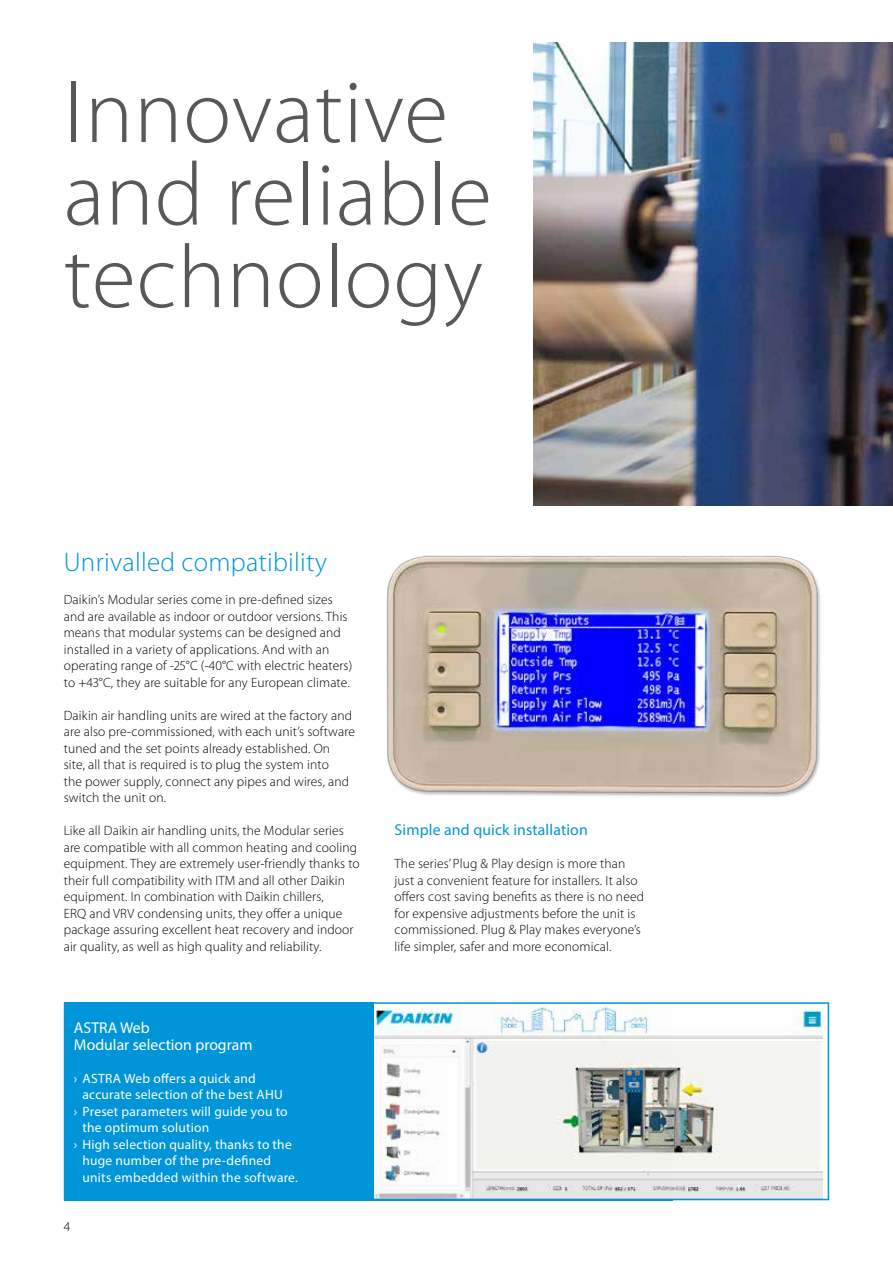
<style>
.page{position:relative;width:893px;height:1263px;background:#fff}
.page>*{position:absolute;margin:0;border:0;box-sizing:border-box;transform-origin:0 0}
.t1{font:300 90px/82.5px "Myriad Pro";letter-spacing:.01em;color:#58585a}
.t2{font:300 27px "Myriad Pro";letter-spacing:.01em;color:#0095d8}
.t3{font:15.75px/16.5px "Myriad Pro";color:#fff}
.t4{font:15.75px "Myriad Pro";letter-spacing:.01em;color:#0095d8}
.t5{font:300 13.5px/16.5px "Myriad Pro";letter-spacing:.01em;color:#000}
.t6{font:13.5px "Myriad Pro";letter-spacing:.015em;color:#fff}
</style>
<div class="page">
<img style="left:533px;top:43px;width:360px;height:462px">
<div style="left:64px;top:1002px;width:609px;height:198px;background:#0095d8"></div>
<img style="left:386px;top:555px;width:435px;height:242px">
<img style="left:374px;top:1005px;width:449px;height:192px">
<div style="left:64px;top:1002px;width:765px;height:198px;border:2px solid #0095d8"></div>
<h1 class="t1" style="left:64px;top:72px;width:430px">Innovative and reliable technology</h1>
<h2 class="t2" style="left:64px;top:547px;width:265px">Unrivalled compatibility</h2>
<p class="t5" style="left:64px;top:592px;width:290px">Daikin’s Modular series come in pre-defined sizes and are available as indoor or outdoor versions. This means that modular systems can be designed and installed in a variety of applications. And with an operating range of -25°C (-40°C with electric heaters) to +43°C, they are suitable for any European climate.</p>
<p class="t5" style="left:64px;top:707px;width:293px">Daikin air handling units are wired at the factory and are also pre-commissioned, with each unit’s software tuned and the set points already established. On<br>site, all that is required is to plug the system into<br>the power supply, connect any pipes and wires, and switch the unit on.</p>
<p class="t5" style="left:64px;top:822px;width:297px">Like all Daikin air handling units, the Modular series are compatible with all common heating and cooling equipment. They are extremely user-friendly thanks to their full compatibility with ITM and all other Daikin equipment. In combination with Daikin chillers,<br>ERQ and VRV condensing units, they offer a unique package assuring excellent heat recovery and indoor air quality, as well as high quality and reliability.</p>
<p class="t4" style="left:395px;top:820px;width:195px">Simple and quick installation</p>
<p class="t5" style="left:395px;top:856px;width:251px">The series’ Plug &amp; Play design is more than just a convenient feature for installers. It also offers cost saving benefits as there is no need for expensive adjustments before the unit is commissioned. Plug &amp; Play makes everyone’s life simpler, safer and more economical.</p>
<p class="t3" style="left:74px;top:1019px;width:180px">ASTRA Web<br>Modular selection program</p>
<p class="t6" style="left:74px;top:1070px;width:183px">› ASTRA Web offers a quick and</p>
<p class="t6" style="left:82px;top:1086px;width:202px">accurate selection of the best AHU</p>
<p class="t6" style="left:74px;top:1103px;width:215px">› Preset parameters will guide you to</p>
<p class="t6" style="left:82px;top:1119px;width:128px">the optimum solution</p>
<p class="t6" style="left:74px;top:1136px;width:219px">› High selection quality, thanks to the</p>
<p class="t6" style="left:82px;top:1152px;width:190px">huge number of the pre-defined</p>
<p class="t6" style="left:82px;top:1169px;width:217px">units embedded within the software.</p>
<p class="t5" style="left:64px;top:1219px;width:8px">4</p>
</div>
